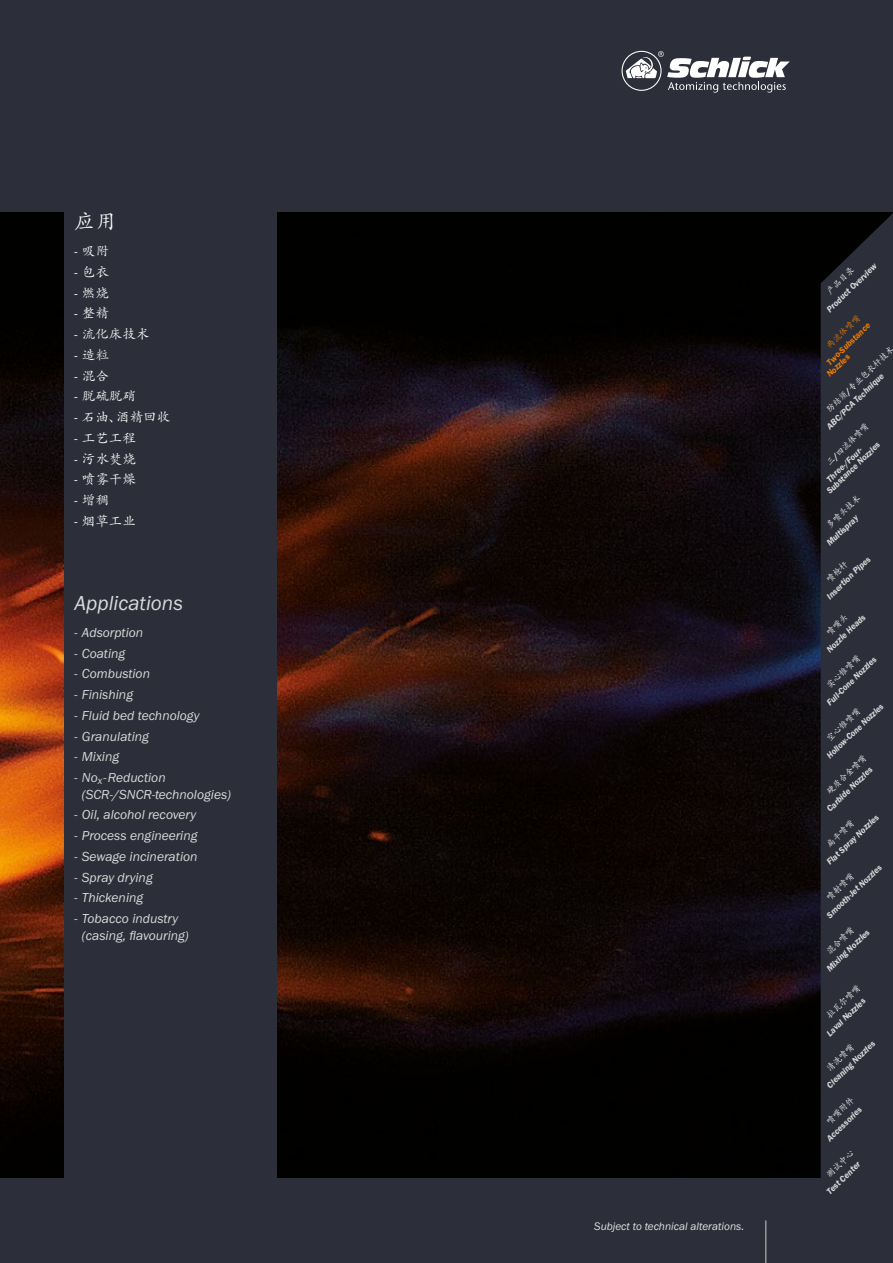
<style>
.page{position:relative;width:893px;height:1263px;background:#2c2e39}
.page>*{position:absolute;margin:0;border:0;box-sizing:border-box;transform-origin:0 0}
.t1{font:italic 21px "Franklin Gothic Itc T";color:#dadada}
.t2{font:21px "Adobe Kaiti Std";color:#fff}
.t3{font:italic 13.5px/16.5px "Franklin Gothic Itc T";color:#dadada}
.t4{font:13.5px "Adobe Kaiti Std";color:#fff}
.t5{font:italic 11.25px "Franklin Gothic Itc T";color:#e3e3e3}
.t6{font:italic 600 9px/8.4px "Franklin Gothic Itc T";color:#dadada;scale:.96 1}
.t7{font:9px "Adobe Kaiti Std";color:#fff;scale:.96 1}
.t8{font:italic 600 9px "Franklin Gothic Itc T";color:#ef7d00;scale:.96 1}
.t9{font:italic 600 9px "Franklin Gothic Itc T";color:#dadada;scale:.93 1}
.t10{font:italic 600 9px "Franklin Gothic Itc T";color:#dadada;scale:.95 1}
.t11{font:italic 600 9px "Franklin Gothic Itc T";color:#dadada}
.t12{font:italic 600 9px "Franklin Gothic Itc T";color:#dcdcdc;scale:.96 1}
.t13{font:9px "Adobe Kaiti Std";color:#fff;scale:.95 1}
.t14{font:9px "Adobe Kaiti Std";color:#fff;scale:.93 1}
.t15{font:9px "Adobe Kaiti Std";color:#ef7d00;scale:.96 1}
.s1{font-family:"Franklin Gothic Itc T"}
.s2{font-family:"Franklin Gothic Itc T";font-weight:600}
</style>
<div class="page">
<img style="left:0;top:213px;width:821px;height:965px">
<div style="left:64px;top:191px;width:212px;height:1000px;background:#2c2e39"></div>
<hr style="left:765px;top:1220px;width:1px;height:43px;background:#9d9d9c">
<svg style="left:821px;top:212px;width:72px;height:71px;fill:#010100"></svg>
<svg style="left:621px;top:50px;width:169px;height:43px"></svg>
<svg style="left:823px;top:277px;width:70px;height:6px"></svg>
<p class="t2" style="left:74px;top:208px;width:43px">应用</p>
<p class="t4" style="left:74px;top:243px;width:36px"><span class="s1">-</span> 吸附</p>
<p class="t4" style="left:74px;top:264px;width:36px"><span class="s1">-</span> 包衣</p>
<p class="t4" style="left:74px;top:284px;width:36px"><span class="s1">-</span> 燃烧</p>
<p class="t4" style="left:74px;top:305px;width:36px"><span class="s1">-</span> 整精</p>
<p class="t4" style="left:74px;top:326px;width:76px"><span class="s1">-</span> 流化床技术</p>
<p class="t4" style="left:74px;top:347px;width:36px"><span class="s1">-</span> 造粒</p>
<p class="t4" style="left:74px;top:367px;width:36px"><span class="s1">-</span> 混合</p>
<p class="t4" style="left:74px;top:388px;width:63px"><span class="s1">-</span> 脱硫脱硝</p>
<p class="t4" style="left:74px;top:409px;width:97px"><span class="s1">-</span> 石油、酒精回收</p>
<p class="t4" style="left:74px;top:430px;width:63px"><span class="s1">-</span> 工艺工程</p>
<p class="t4" style="left:74px;top:450px;width:63px"><span class="s1">-</span> 污水焚烧</p>
<p class="t4" style="left:74px;top:471px;width:63px"><span class="s1">-</span> 喷雾干燥</p>
<p class="t4" style="left:74px;top:492px;width:36px"><span class="s1">-</span> 增稠</p>
<p class="t4" style="left:74px;top:513px;width:63px"><span class="s1">-</span> 烟草工业</p>
<p class="t1" style="left:74px;top:590px;width:110px">Applications</p>
<p class="t3" style="left:74px;top:624px;width:70px">- Adsorption</p>
<p class="t3" style="left:74px;top:644px;width:52px">- Coating</p>
<p class="t3" style="left:74px;top:665px;width:77px">- Combustion</p>
<p class="t3" style="left:74px;top:686px;width:60px">- Finishing</p>
<p class="t3" style="left:74px;top:707px;width:127px">- Fluid bed technology</p>
<p class="t3" style="left:74px;top:727px;width:76px">- Granulating</p>
<p class="t3" style="left:74px;top:748px;width:46px">- Mixing</p>
<p class="t3" style="left:82px;top:769px;width:151px;text-indent:-8px">- No<sub>x</sub>-Reduction (SCR-/SNCR-technologies)</p>
<p class="t3" style="left:74px;top:806px;width:123px">- Oil, alcohol recovery</p>
<p class="t3" style="left:74px;top:827px;width:125px">- Process engineering</p>
<p class="t3" style="left:74px;top:848px;width:125px">- Sewage incineration</p>
<p class="t3" style="left:74px;top:868px;width:80px">- Spray drying</p>
<p class="t3" style="left:74px;top:889px;width:70px">- Thickening</p>
<p class="t3" style="left:82px;top:910px;width:108px;text-indent:-8px">- Tobacco industry (casing, flavouring)</p>
<p class="t5" style="left:594px;top:1220px;width:151px">Subject to technical alterations.</p>
<p class="t6" style="left:825px;top:307px;width:70px;rotate:-44deg">Product Overview</p>
<p class="t7" style="left:824px;top:289px;width:37px;rotate:-44deg">产品目录</p>
<p class="t15" style="left:824px;top:342px;width:46px;rotate:-44deg">两流体喷嘴</p>
<p class="t8" style="left:824px;top:360px;width:61px;rotate:-44deg">Two-Substance</p>
<p class="t13" style="left:824px;top:406px;width:96px;rotate:-44deg">防结须<span class="s2">/</span>专业包衣杆技术</p>
<p class="t14" style="left:824px;top:459px;width:60px;rotate:-44deg">三<span class="s2">/</span>四流体喷嘴</p>
<p class="t7" style="left:824px;top:523px;width:46px;rotate:-44deg">多喷头技术</p>
<p class="t8" style="left:824px;top:371px;width:31px;rotate:-44deg">Nozzles</p>
<p class="t10" style="left:824px;top:424px;width:81px;rotate:-44deg">ABC/PCA Technique</p>
<p class="t6" style="left:819px;top:483px;width:75px;text-indent:8px;rotate:-44deg">Three-/Four-<br>Substance Nozzles</p>
<p class="t6" style="left:825px;top:541px;width:43px;rotate:-44deg">Multispray</p>
<p class="t11" style="left:824px;top:594px;width:59px;rotate:-44deg">Insertion Pipes</p>
<p class="t6" style="left:825px;top:647px;width:54px;rotate:-44deg">Nozzle Heads</p>
<p class="t6" style="left:825px;top:701px;width:70px;rotate:-44deg">Full-Cone Nozzles</p>
<p class="t9" style="left:824px;top:753px;width:82px;rotate:-44deg">Hollow-Cone Nozzles</p>
<p class="t7" style="left:824px;top:682px;width:46px;rotate:-44deg">实心锥喷嘴</p>
<p class="t7" style="left:824px;top:736px;width:46px;rotate:-44deg">空心锥喷嘴</p>
<p class="t7" style="left:824px;top:789px;width:55px;rotate:-44deg">硬质合金喷嘴</p>
<p class="t6" style="left:825px;top:807px;width:64px;rotate:-44deg">Carbide Nozzles</p>
<p class="t6" style="left:825px;top:860px;width:73px;rotate:-44deg">Flat Spray Nozzles</p>
<p class="t7" style="left:824px;top:842px;width:37px;rotate:-44deg">扁平喷嘴</p>
<p class="t6" style="left:825px;top:913px;width:77px;rotate:-44deg">Smooth-Jet Nozzles</p>
<p class="t12" style="left:824px;top:966px;width:60px;rotate:-44deg">Mixing Nozzles</p>
<p class="t6" style="left:825px;top:1031px;width:54px;rotate:-44deg">Laval Nozzles</p>
<p class="t6" style="left:825px;top:1083px;width:68px;rotate:-44deg">Cleaning Nozzles</p>
<p class="t6" style="left:825px;top:1136px;width:48px;rotate:-44deg">Accessories</p>
<p class="t6" style="left:825px;top:1190px;width:46px;rotate:-44deg">Test Center</p>
<p class="t7" style="left:824px;top:895px;width:37px;rotate:-44deg">喷射喷嘴</p>
<p class="t7" style="left:824px;top:948px;width:37px;rotate:-44deg">混合喷嘴</p>
<p class="t7" style="left:824px;top:1013px;width:46px;rotate:-44deg">拉瓦尔喷嘴</p>
<p class="t7" style="left:824px;top:1065px;width:37px;rotate:-44deg">清洗喷嘴</p>
<p class="t7" style="left:824px;top:1118px;width:37px;rotate:-44deg">喷嘴附件</p>
<p class="t7" style="left:824px;top:1171px;width:37px;rotate:-44deg">测试中心</p>
</div>
